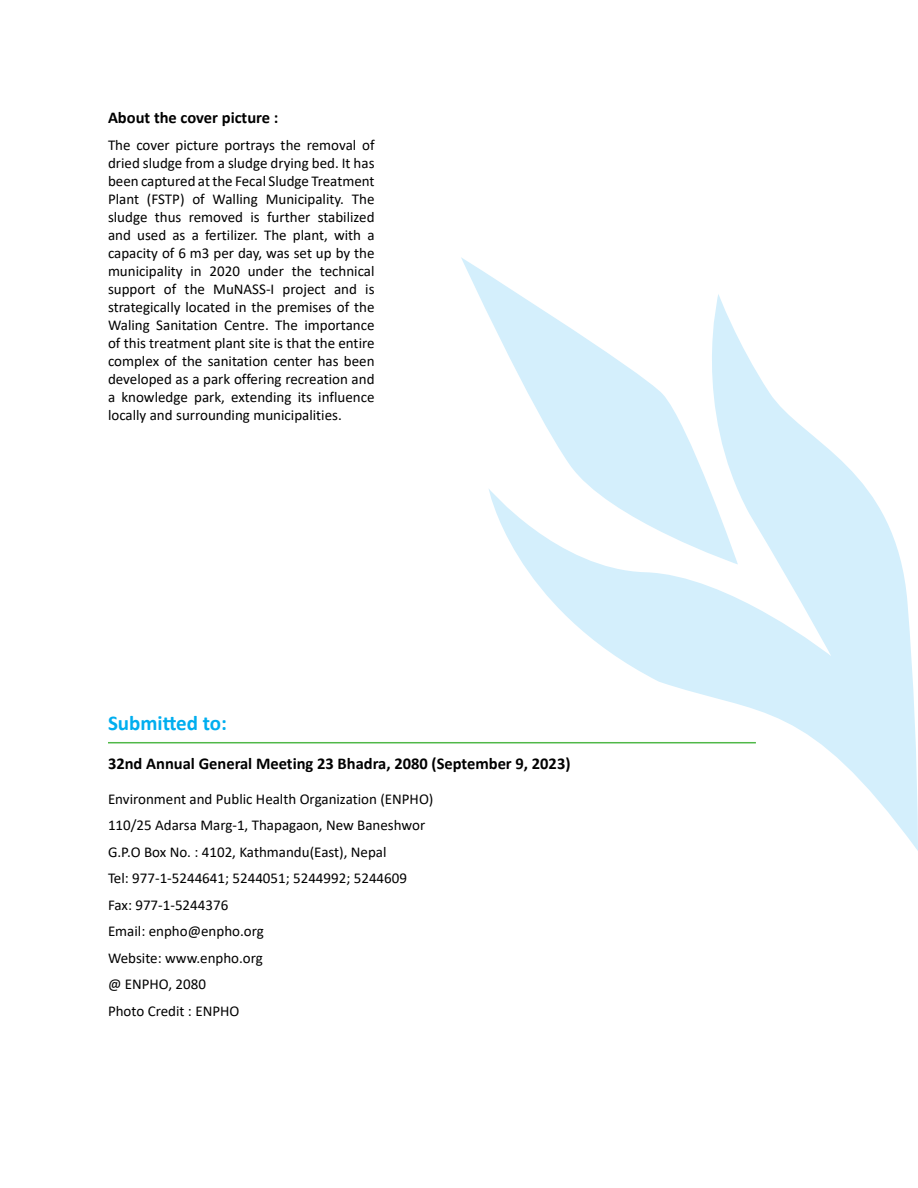
<style>
.page{position:relative;width:918px;height:1188px;background:#fff}
.page>*{position:absolute;margin:0;border:0;box-sizing:border-box;transform-origin:0 0}
.t1{font:700 21px "Calibri";color:#00aeef}
.t2{font:700 16.5px "Calibri";color:#000}
.t3{font:15px/18px "Calibri";color:#000}
</style>
<div class="page">
<hr style="left:108px;top:742px;width:648px;height:1px;background:#50b848">
<svg style="left:461px;top:257px;width:57px;height:59px"></svg>
<svg style="left:489px;top:294px;width:429px;height:557px"></svg>
<p class="t2" style="left:108px;top:106px;width:172px">About the cover picture :</p>
<p class="t3" style="left:108px;top:136px;width:268px;text-align:justify">The cover picture portrays the removal of dried sludge from a sludge drying bed. It has been captured at the Fecal Sludge Treatment Plant (FSTP) of Walling Municipality. The sludge thus removed is further stabilized and used as a fertilizer. The plant, with a capacity of 6 m3 per day, was set up by the municipality in 2020 under the technical support of the MuNASS-I project and is strategically located in the premises of the Waling Sanitation Centre. The importance of this treatment plant site is that the entire complex of the sanitation center has been developed as a park offering recreation and a knowledge park, extending its influence locally and surrounding municipalities.</p>
<h1 class="t1" style="left:108px;top:708px;width:120px">Submitted to:</h1>
<p class="t2" style="left:108px;top:752px;width:464px">32nd Annual General Meeting 23 Bhadra, 2080 (September 9, 2023)</p>
<p class="t3" style="left:108px;top:785px;width:327px;line-height:26.5px">Environment and Public Health Organization (ENPHO)<br>110/25 Adarsa Marg-1, Thapagaon, New Baneshwor G.P.O Box No. : 4102, Kathmandu(East), Nepal<br>Tel: 977-1-5244641; 5244051; 5244992; 5244609<br>Fax: 977-1-5244376<br>Email: enpho@enpho.org<br>Website: www.enpho.org<br>@ ENPHO, 2080<br>Photo Credit : ENPHO</p>
</div>
